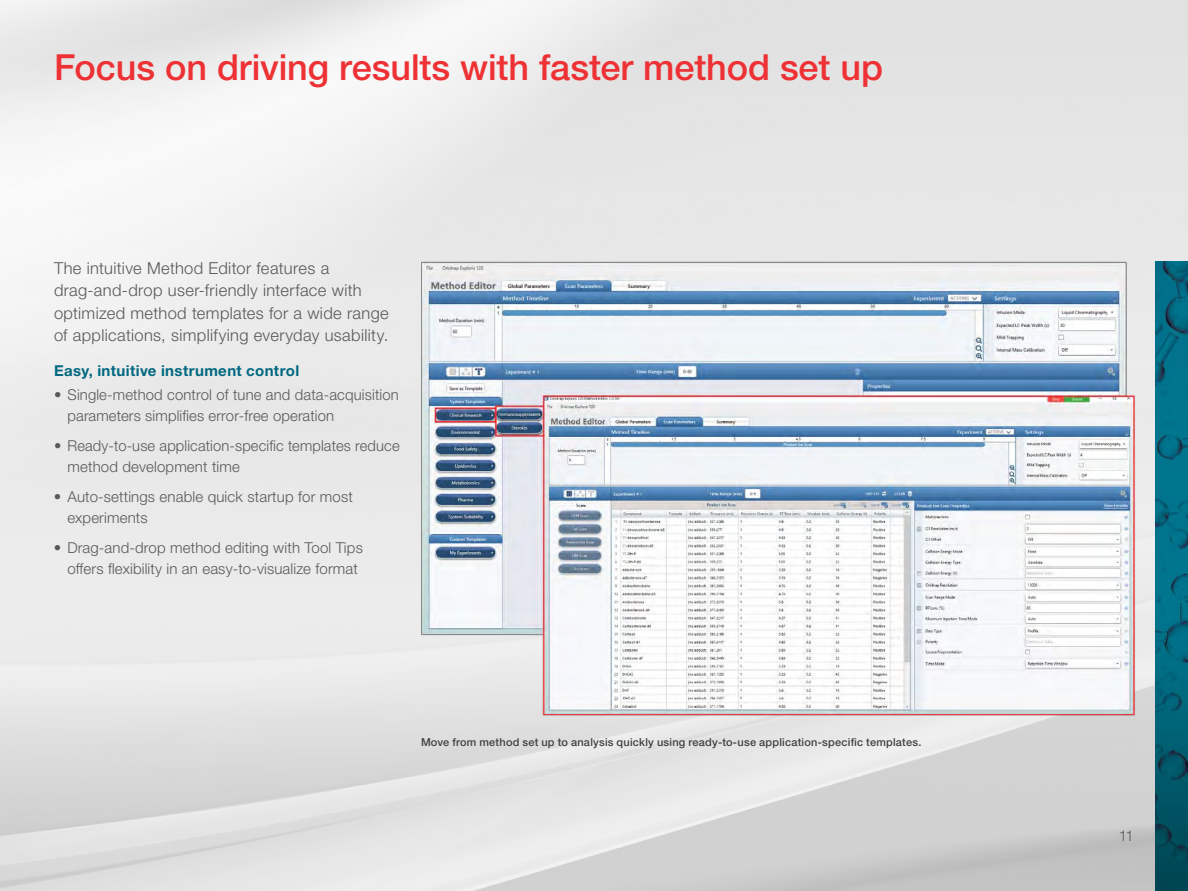
<style>
.page{position:relative;width:1188px;height:891px;background:#fff}
.page>*{position:absolute;margin:0;border:0;box-sizing:border-box;transform-origin:0 0}
.t1{font:500 36px "Helvetica Neue LTW1 G";letter-spacing:-.005em;color:#ee3134}
.t2{font:300 16.5px/22.5px "Helvetica Neue LTW1 G";letter-spacing:.02em;color:#58595b}
.t3{font:300 15px/21px "Helvetica Neue LTW1 G";letter-spacing:.01em;color:#58595b}
.t4{font:700 15px "Helvetica Neue LTW1 G";letter-spacing:.025em;color:#006880}
.t5{font:500 10.95px "Helvetica Neue LTW1 G";letter-spacing:.02em;color:#414042}
</style>
<div class="page">
<img style="left:0;top:0;width:1188px;height:891px">
<img style="left:421px;top:255px;width:716px;height:462px">
<img style="left:0;top:718px;width:5px;height:14px">
<img style="left:1156px;top:262px;width:32px;height:629px">
<h1 class="t1" style="left:54px;top:45px;width:831px">Focus on driving results with faster method set up</h1>
<p class="t2" style="left:54px;top:256px;width:336px">The intuitive Method Editor features a drag-and-drop user-friendly interface with optimized method templates for a wide range of applications, simplifying everyday usability.</p>
<p class="t4" style="left:54px;top:361px;width:247px">Easy, intuitive instrument control</p>
<p class="t3" style="left:68px;top:384px;width:333px;text-indent:-14px">• Single-method control of tune and data-acquisition parameters simplifies error-free operation</p>
<p class="t3" style="left:67px;top:435px;width:334px;text-indent:-13px">• Ready-to-use application-specific templates reduce method development time</p>
<p class="t3" style="left:67px;top:486px;width:287px;text-indent:-13px">• Auto-settings enable quick startup for most experiments</p>
<p class="t3" style="left:54px;top:537px;width:310px;text-align:center">• Drag-and-drop method editing with Tool Tips offers flexibility in an easy-to-visualize format</p>
<p class="t5" style="left:421px;top:736px;width:502px">Move from method set up to analysis quickly using ready-to-use application-specific templates.</p>
<p class="t3" style="left:1119px;top:825px;width:17px">11</p>
</div>
